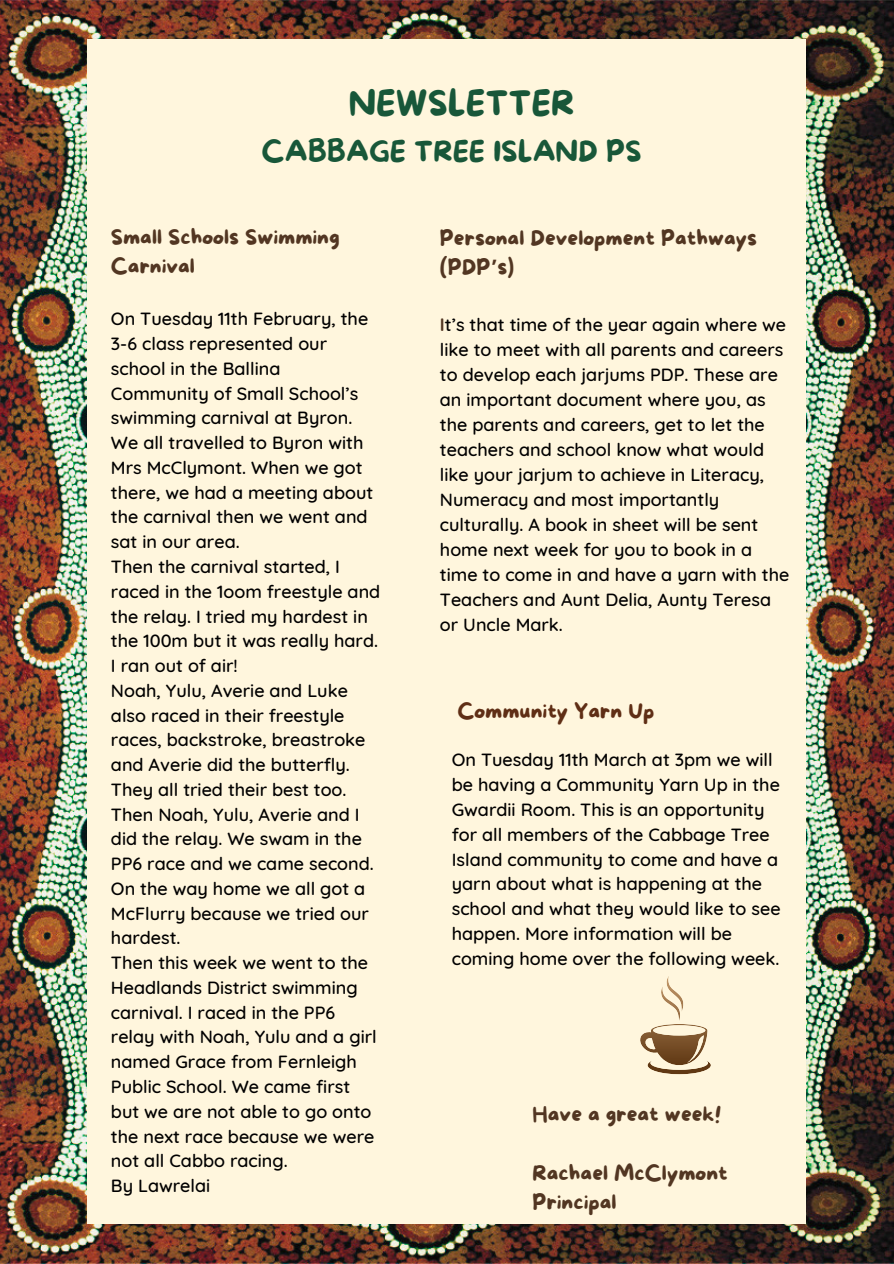
<style>
.page{position:relative;width:894px;height:1264px;background:#fff}
.page>*{position:absolute;margin:0;border:0;box-sizing:border-box;transform-origin:0 0}
.t1{font:34.5px "More Sugar";color:#185739}
.t2{font:28.5px "More Sugar";color:#185739}
.t3{font:21px/29.2px "More Sugar";color:#523622}
.t4{font:21px "More Sugar";color:#5f2e15}
.t5{font:500 18px/24.8px "Quicksand";color:#000}
.s1{font-family:"Noto Sans Gurmukhi";font-weight:700}
.s2{font-weight:700;color:#523622}
</style>
<div class="page">
<img style="left:0;top:0;width:893px;height:1263px">
<div style="left:87px;top:39px;width:718px;height:1184px;background:#fff6dd"></div>
<svg style="left:640px;top:976px;width:70px;height:98px"></svg>
<h1 class="t1" style="left:348px;top:84px;width:227px">NEWSLETTER</h1>
<h2 class="t2" style="left:261px;top:135px;width:381px">CABBAGE TREE ISLAND PS</h2>
<h3 class="t3" style="left:111px;top:224px;width:230px">Small Schools Swimming<br>Carnival</h3>
<p class="t5" style="left:111px;top:306px;width:264px">On Tuesday 11th February, the<br>3-6 class represented our school in the Ballina<br>Community of Small School’s swimming carnival at Byron.<br>We all travelled to Byron with<br>Mrs McClymont. When we got there, we had a meeting about the carnival then we went and sat in our area.</p>
<p class="t5" style="left:111px;top:554px;width:271px">Then the carnival started, I raced in the 1oom freestyle and the relay. I tried my hardest in the 100m but it was really hard.<br>I ran out of air!</p>
<p class="t5" style="left:111px;top:677px;width:256px">Noah, Yulu, Averie and Luke also raced in their freestyle races, backstroke, breastroke and Averie did the butterfly.<br>They all tried their best too.</p>
<p class="t5" style="left:111px;top:801px;width:264px">Then Noah, Yulu, Averie and I did the relay. We swam in the<br>PP6 race and we came second.</p>
<p class="t5" style="left:111px;top:875px;width:259px">On the way home we all got a<br>McFlurry because we tried our hardest.</p>
<h3 class="t5" style="left:111px;top:950px;width:267px">Then this week we went to the<br>Headlands District swimming carnival. I raced in the PP6 relay with Noah, Yulu and a girl named Grace from Fernleigh<br>Public School. We came first but we are not able to go onto the next race because we were not all Cabbo racing.</h3>
<p class="t5" style="left:111px;top:1172px;width:101px">By Lawrelai</p>
<p class="t3" style="left:440px;top:225px;width:319px">Personal Development Pathways (PDP<span class="s1">’</span>s)</p>
<h3 class="t5" style="left:440px;top:311px;width:351px"><span class="s2">I</span>t’s that time of the year again where we like to meet with all parents and careers to develop each jarjums PDP. These are an important document where you, as the parents and careers, get to let the teachers and school know what would like your jarjum to achieve in Literacy, Numeracy and most importantly culturally. A book in sheet will be sent home next week for you to book in a time to come in and have a yarn with the Teachers and Aunt Delia, Aunty Teresa or Uncle Mark.</h3>
<h3 class="t4" style="left:457px;top:699px;width:198px">Community Yarn Up</h3>
<p class="t5" style="left:451px;top:747px;width:330px">On Tuesday 11th March at 3pm we will be having a Community Yarn Up in the Gwardii Room. This is an opportunity for all members of the Cabbage Tree Island community to come and have a yarn about what is happening at the school and what they would like to see happen. More information will be coming home over the following week.</p>
<p class="t3" style="left:532px;top:1100px;width:190px">Have a great week!</p>
<p class="t3" style="left:532px;top:1159px;width:197px">Rachael McClymont<br>Principal</p>
</div>
